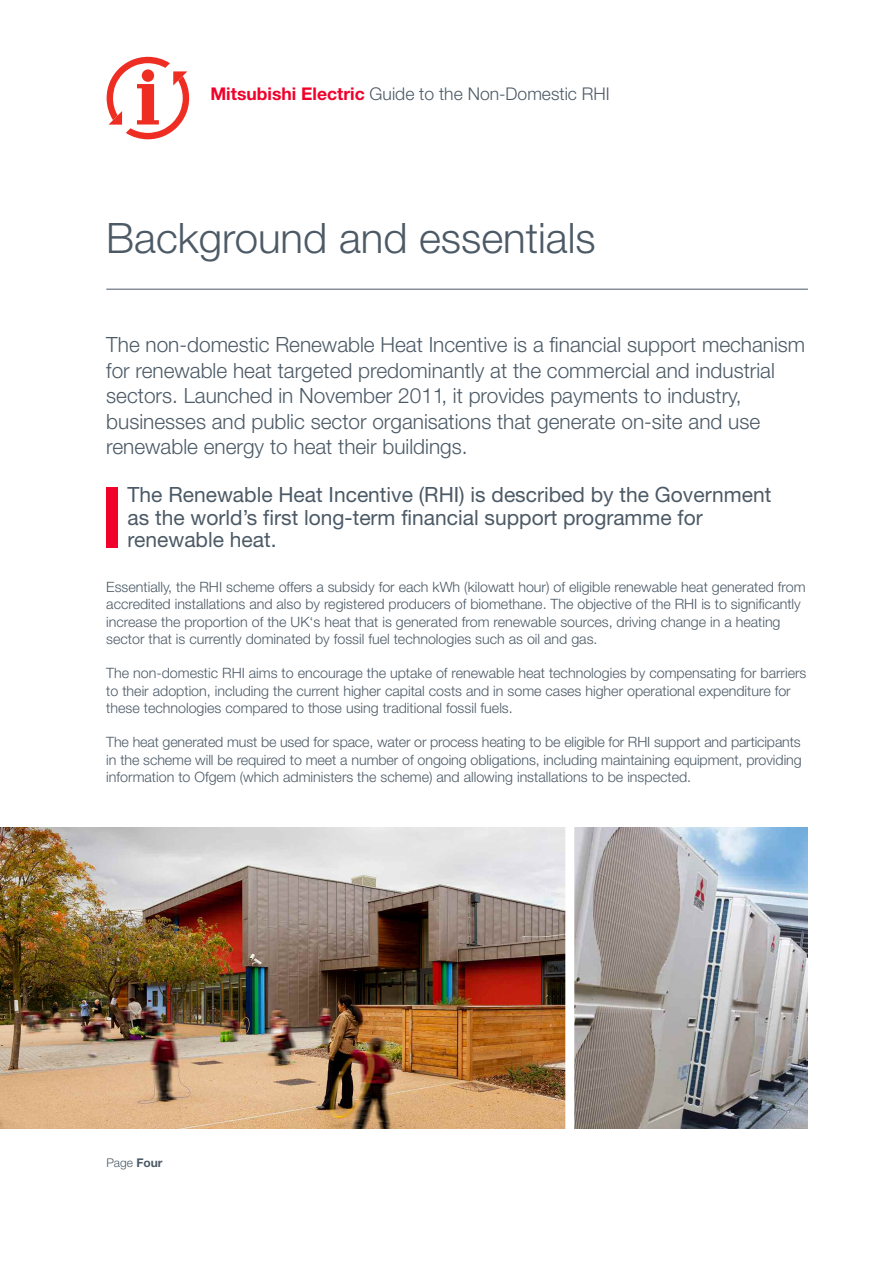
<style>
.page{position:relative;width:893px;height:1263px;background:#fff}
.page>*{position:absolute;margin:0;border:0;box-sizing:border-box;transform-origin:0 0}
.t1{font:300 42px "Helvetica Neue";color:#4c5a66}
.t2{font:300 21px/25.5px "Helvetica Neue";color:#4c5a66}
.t3{font:21px/22.5px "Helvetica Neue";color:#4c5a66}
.t4{font:300 17.55px "Helvetica Neue";color:#4c5a66}
.t5{font:300 14.25px/17.2px "Helvetica Neue";color:#4c5a66}
.t6{font:300 12px "Helvetica Neue";color:#4c5a66}
.s1{font-weight:700;color:#f0002b}
.s2{font-weight:700}
</style>
<div class="page">
<hr style="left:106px;top:289px;width:702px;height:1px;background:#4c5a66">
<svg style="left:107px;top:57px;width:82px;height:82px"></svg>
<div style="left:142px;top:69px;width:12px;height:13px;background:#ee2e22;border-radius:50%"></div>
<img style="left:0;top:828px;width:565px;height:300px">
<img style="left:574px;top:828px;width:234px;height:300px">
<div style="left:106px;top:487px;width:12px;height:60px;background:#f0002b"></div>
<p class="t4" style="left:210px;top:83px;width:401px"><span class="s1">Mitsubishi Electric</span> Guide to the Non-Domestic RHI</p>
<h1 class="t1" style="left:106px;top:213px;width:491px">Background and essentials</h1>
<p class="t2" style="left:106px;top:331px;width:700px">The non-domestic Renewable Heat Incentive is a financial support mechanism for renewable heat targeted predominantly at the commercial and industrial sectors. Launched in November 2011, it provides payments to industry, businesses and public sector organisations that generate on-site and use renewable energy to heat their buildings.</p>
<h2 class="t3" style="left:128px;top:483px;width:645px">The Renewable Heat Incentive (RHI) is described by the Government as the world’s first long-term financial support programme for renewable heat.</h2>
<p class="t5" style="left:106px;top:578px;width:701px">Essentially, the RHI scheme offers a subsidy for each kWh (kilowatt hour) of eligible renewable heat generated from accredited installations and also by registered producers of biomethane. The objective of the RHI is to significantly increase the proportion of the UK‘s heat that is generated from renewable sources, driving change in a heating sector that is currently dominated by fossil fuel technologies such as oil and gas.</p>
<p class="t5" style="left:106px;top:664px;width:702px">The non-domestic RHI aims to encourage the uptake of renewable heat technologies by compensating for barriers to their adoption, including the current higher capital costs and in some cases higher operational expenditure for these technologies compared to those using traditional fossil fuels.</p>
<p class="t5" style="left:106px;top:733px;width:697px;text-align:justify">The heat generated must be used for space, water or process heating to be eligible for RHI support and participants in the scheme will be required to meet a number of ongoing obligations, including maintaining equipment, providing information to Ofgem (which administers the scheme) and allowing installations to be inspected.</p>
<p class="t6" style="left:106px;top:1156px;width:58px">Page <span class="s2">Four</span></p>
</div>
